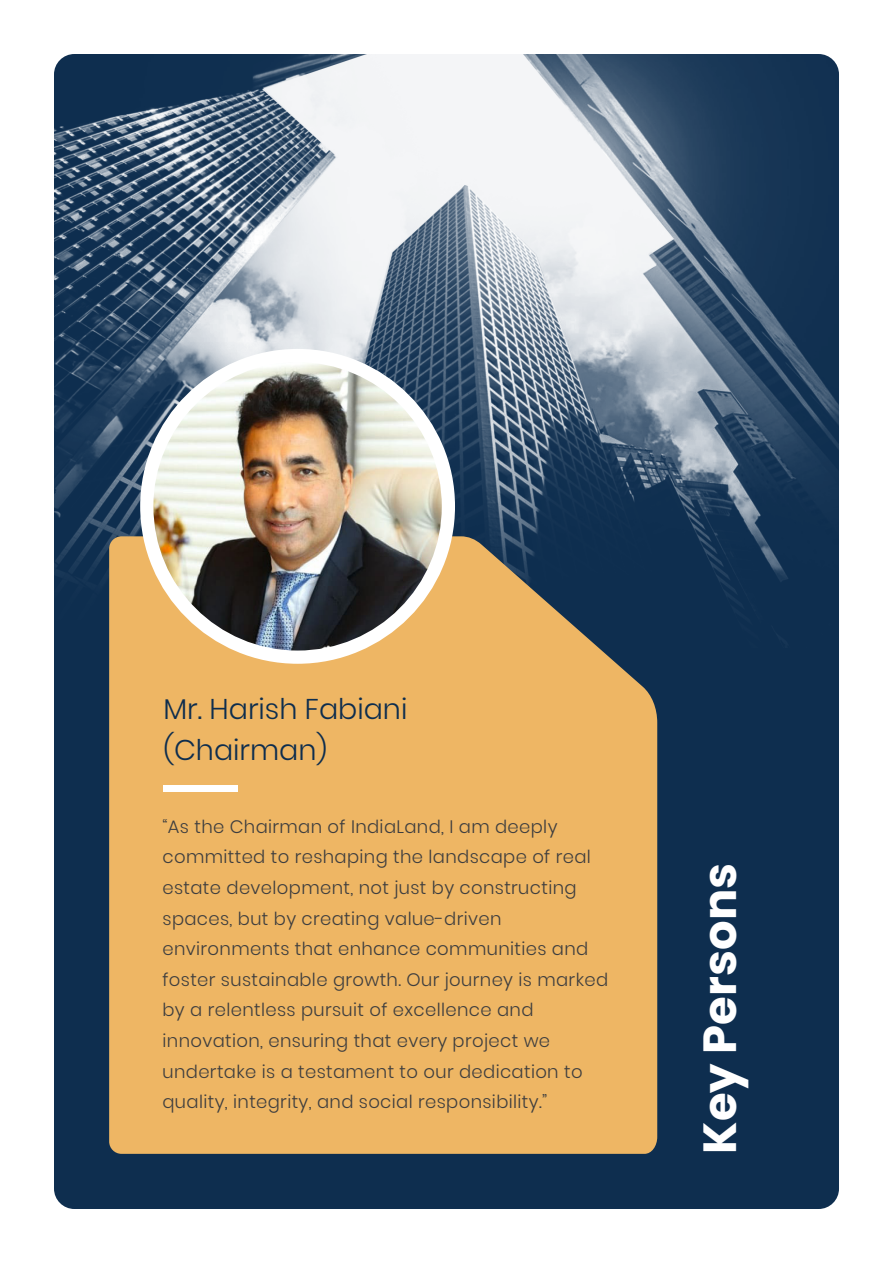
<style>
.page{position:relative;width:893px;height:1263px;background:#fff}
.page>*{position:absolute;margin:0;border:0;box-sizing:border-box;transform-origin:0 0}
.t1{font:700 46.5px "Poppins";color:#fff}
.t2{font:300 28.5px/40.2px "Poppins";color:#0d2d4e}
.t3{font:300 18px/30.6px "Poppins";letter-spacing:.02em;color:#3e3e3f}
</style>
<div class="page">
<img style="left:54px;top:54px;width:785px;height:1155px">
<div style="left:109px;top:536px;width:548px;height:618px;background:#eeb664"></div>
<div style="left:140px;top:349px;width:315px;height:315px;background:#fff;border-radius:50%"></div>
<img style="left:153px;top:362px;width:289px;height:288px;border-radius:144px">
<div style="left:163px;top:785px;width:75px;height:7px;background:#fff"></div>
<h2 class="t2" style="left:163px;top:689px;width:245px">Mr. Harish Fabiani (Chairman)</h2>
<p class="t3" style="left:163px;top:811px;width:447px">“As the Chairman of IndiaLand, I am deeply committed to reshaping the landscape of real estate development, not just by constructing spaces, but by creating value-driven environments that enhance communities and foster sustainable growth. Our journey is marked by a relentless pursuit of excellence and innovation, ensuring that every project we undertake is a testament to our dedication to quality, integrity, and social responsibility.”</p>
<h1 class="t1" style="left:693px;top:1154px;width:292px;rotate:-90deg">Key Persons</h1>
</div>
